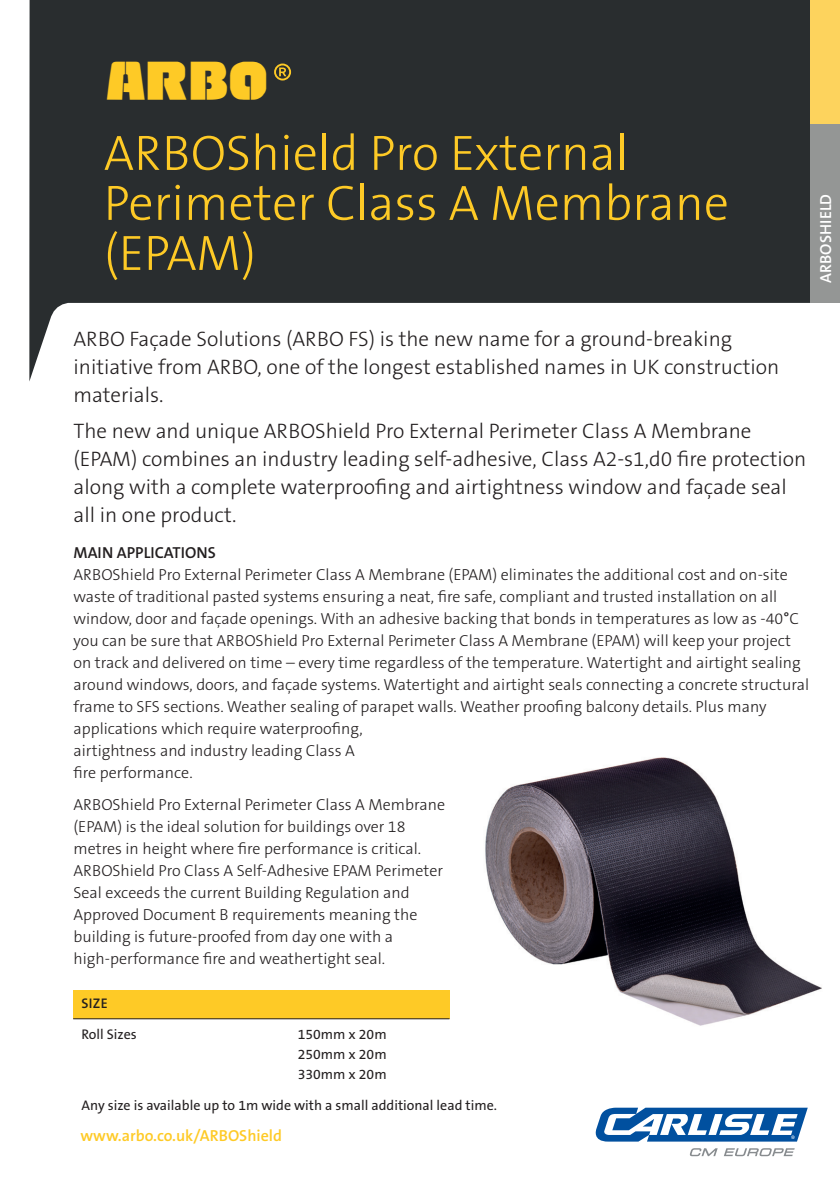
<style>
.page{position:relative;width:840px;height:1191px;background:#fff}
.page>*{position:absolute;margin:0;border:0;box-sizing:border-box;transform-origin:0 0}
.t1{font:300 50px/50px "The Sans B W3";color:#feca26}
.t2{font:38px "ARBO Plain";color:#feca26}
.t3{font:300 21px/28px "The Sans B W3";color:#231f20}
.t4{font:300 16px/22px "The Sans B W3";color:#231f20}
.t5{font:600 16px "The Sans B W6";color:#feca26}
.t6{font:600 16px "The Sans B W6";color:#231f20}
.t7{font:600 16px "The Sans B W6";color:#fff}
.t8{font:14px/20px "The Sans B5 Plain";color:#231f20;text-align:justify}
.t9{font:600 14px "The Sans B W6";color:#231f20}
.s1{font-family:"The Sans B5 Plain";font-weight:400}
</style>
<div class="page">
<svg style="left:29px;top:0;width:780px;height:381px;fill:#292d2f"></svg>
<div style="left:809px;top:0;width:30px;height:125px;background:#fdd35d"></div>
<div style="left:809px;top:125px;width:30px;height:178px;background:#949695"></div>
<svg style="left:595px;top:1107px;width:212px;height:34px"></svg>
<svg style="left:689px;top:1148px;width:28px;height:8px"></svg>
<svg style="left:724px;top:1148px;width:70px;height:8px"></svg>
<svg style="left:274px;top:64px;width:17px;height:16px"></svg>
<div style="left:73px;top:990px;width:376px;height:28px;background:#feca26"></div>
<hr style="left:73px;top:1018px;width:376px;height:1px;background:#231f20">
<img style="left:485px;top:757px;width:337px;height:269px">
<h2 class="t2" style="left:105px;top:62px;width:164px">ARBO</h2>
<h1 class="t1" style="left:104px;top:128px;width:626px">ARBOShield Pro External<br>Perimeter Class A Membrane (EPAM)</h1>
<p class="t7" style="left:815px;top:283px;width:91px;rotate:-90deg">ARBOSHIELD</p>
<h3 class="t3" style="left:73px;top:325px;width:707px">ARBO Façade Solutions (ARBO FS) is the new name for a ground-breaking initiative from ARBO, one of the longest established names in UK construction materials.</h3>
<p class="t3" style="left:73px;top:417px;width:734px">The new and unique ARBOShield Pro External Perimeter Class A Membrane (EPAM) combines an industry leading self-adhesive, Class A2-s1,d0 fire protection along with a complete waterproofing and airtightness window and façade seal all in one product.</p>
<p class="t6" style="left:73px;top:542px;width:144px">MAIN APPLICATIONS</p>
<p class="t4" style="left:73px;top:563px;width:736px">ARBOShield Pro External Perimeter Class A Membrane (EPAM) eliminates the additional cost and on-site waste of traditional pasted systems ensuring a neat, fire safe, compliant and trusted installation on all window, door and façade openings. With an adhesive backing that bonds in temperatures as low as -40<span class="s1">°</span>C you can be sure that ARBOShield Pro External Perimeter Class A Membrane (EPAM) will keep your project on track and delivered on time – every time regardless of the temperature. Watertight and airtight sealing around windows, doors, and façade systems. Watertight and airtight seals connecting a concrete structural frame to SFS sections. Weather sealing of parapet walls. Weather proofing balcony details. Plus many applications which require waterproofing,<br>airtightness and industry leading Class A<br>fire performance.</p>
<p class="t4" style="left:73px;top:793px;width:373px">ARBOShield Pro External Perimeter Class A Membrane (EPAM) is the ideal solution for buildings over 18 metres in height where fire performance is critical.<br>ARBOShield Pro Class A Self-Adhesive EPAM Perimeter Seal exceeds the current Building Regulation and Approved Document B requirements meaning the building is future-proofed from day one with a high-performance fire and weathertight seal.</p>
<p class="t9" style="left:81px;top:994px;width:28px">SIZE</p>
<p class="t8" style="left:81px;top:1024px;width:57px">Roll Sizes</p>
<p class="t8" style="left:297px;top:1024px;width:90px">150mm x 20m 250mm x 20m 330mm x 20m</p>
<p class="t8" style="left:81px;top:1095px;width:417px">Any size is available up to 1m wide with a small additional lead time.</p>
<p class="t5" style="left:80px;top:1125px;width:203px">www.arbo.co.uk/ARBOShield</p>
</div>
